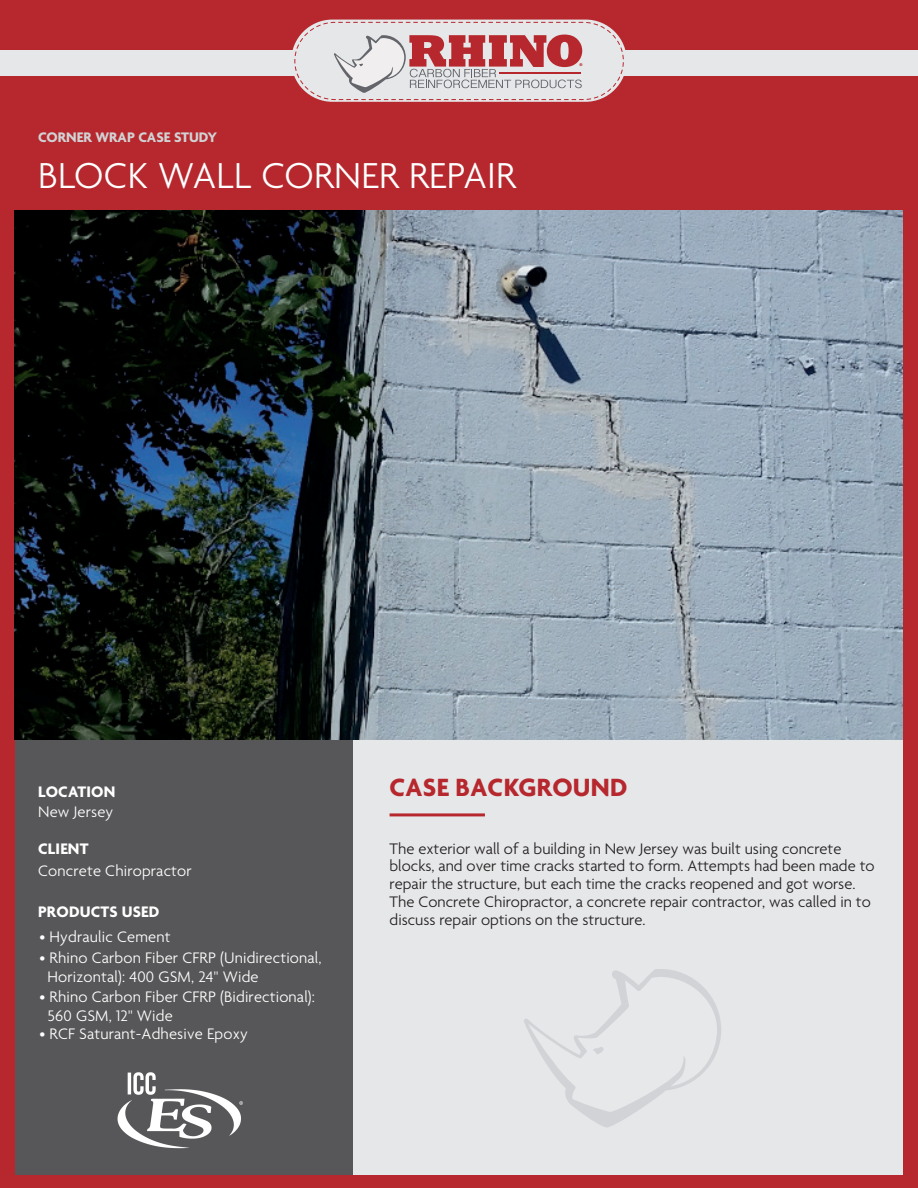
<style>
.page{position:relative;width:918px;height:1188px;background:#b6282d}
.page>*{position:absolute;margin:0;border:0;box-sizing:border-box;transform-origin:0 0}
.t1{font:300 39px "Agenda";letter-spacing:.01em;color:#fff}
.t2{font:700 27px "Agenda";letter-spacing:.01em;color:#b6282d}
.t3{font:300 16.5px/17.7px "Agenda";color:#231f20}
.t4{font:300 16.5px/18.9px "Agenda";letter-spacing:.01em;color:#fff}
.t5{font:700 16.5px "Agenda";letter-spacing:.01em;color:#fff}
.t6{font:700 15px "Agenda";color:#d1d2d4}
.t7{font:700 condensed 3.9px "Helvetica Neue";color:#b6282d}
</style>
<div class="page">
<div style="left:15px;top:607px;width:887px;height:568px;background:#e6e7e9"></div>
<div style="left:15px;top:739px;width:338px;height:436px;background:#575759"></div>
<hr style="left:390px;top:813px;width:95px;height:3px;background:#b6282d">
<img style="left:15px;top:210px;width:887px;height:529px">
<div style="left:0;top:51px;width:296px;height:25px;background:#e6e7e9"></div>
<div style="left:622px;top:51px;width:296px;height:25px;background:#e6e7e9"></div>
<svg style="left:291px;top:20px;width:336px;height:82px"></svg>
<svg style="left:294px;top:22px;width:330px;height:78px"></svg>
<hr style="left:500px;top:72px;width:81px;height:2px;background:#b6282d">
<svg style="left:524px;top:969px;width:197px;height:158px"></svg>
<img style="left:117px;top:1072px;width:126px;height:77px">
<p class="t6" style="left:38px;top:129px;width:181px">CORNER WRAP CASE STUDY</p>
<h1 class="t1" style="left:38px;top:155px;width:479px">BLOCK WALL CORNER REPAIR</h1>
<p class="t7" style="left:579px;top:62px;width:5px">®</p>
<p class="t5" style="left:38px;top:783px;width:79px">LOCATION</p>
<p class="t4" style="left:38px;top:804px;width:77px">New Jersey</p>
<p class="t5" style="left:38px;top:840px;width:52px">CLIENT</p>
<p class="t4" style="left:38px;top:863px;width:155px">Concrete Chiropractor</p>
<p class="t5" style="left:38px;top:903px;width:123px">PRODUCTS USED</p>
<p class="t4" style="left:39px;top:929px;width:133px">• Hydraulic Cement</p>
<p class="t4" style="left:48px;top:949px;width:276px;text-indent:-8px">• Rhino Carbon Fiber CFRP (Unidirectional,<br>Horizontal): 400 GSM, 24" Wide</p>
<p class="t4" style="left:48px;top:988px;width:269px;text-indent:-8px">• Rhino Carbon Fiber CFRP (Bidirectional):<br>560 GSM, 12" Wide</p>
<p class="t4" style="left:39px;top:1026px;width:210px">• RCF Saturant-Adhesive Epoxy</p>
<h2 class="t2" style="left:390px;top:773px;width:239px">CASE BACKGROUND</h2>
<p class="t3" style="left:390px;top:841px;width:486px">The exterior wall of a building in New Jersey was built using concrete blocks, and over time cracks started to form. Attempts had been made to repair the structure, but each time the cracks reopened and got worse.<br>The Concrete Chiropractor, a concrete repair contractor, was called in to discuss repair options on the structure.</p>
</div>
